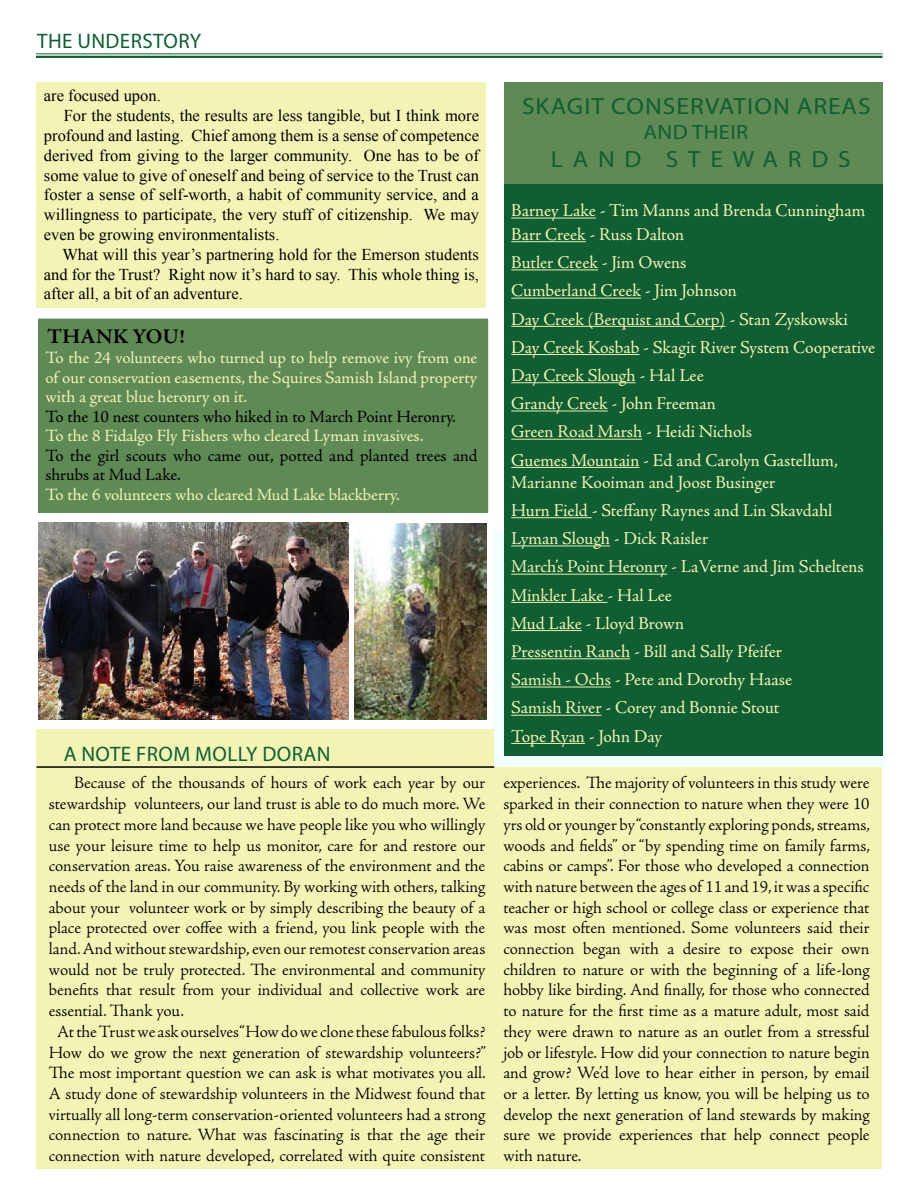
<style>
.page{position:relative;width:918px;height:1188px;background:#fff}
.page>*{position:absolute;margin:0;border:0;box-sizing:border-box;transform-origin:0 0}
.t1{font:23.55px "Myriad Pro";letter-spacing:.04em;color:#105e32;scale:1.09 1}
.t2{font:21px "Myriad Pro";letter-spacing:.02em;color:#105e32}
.t3{font:700 21px "Adobe Jenson Pro";color:#000}
.t4{font:20.7px "Myriad Pro";letter-spacing:.02em;color:#105e32;scale:1.09 1}
.t5{font:18.15px/28.2px "Adobe Jenson Pro";letter-spacing:-.005em;color:#f3f3b6}
.t6{font:300 17.25px/20.7px "Adobe Jenson Pro";letter-spacing:-.005em;color:#000;text-align:justify}
.t7{font:17.25px/19.5px "Adobe Jenson Pro";letter-spacing:-.005em;color:#f3f3b6;text-align:justify}
.t8{font:17.25px/19.5px "Adobe Jenson Pro";letter-spacing:-.005em;color:#010101}
.t9{font:17.25px "Adobe Jenson Pro";letter-spacing:-.005em;color:#000}
.t10{font:16.5px "Times New Roman";color:#000}
</style>
<div class="page">
<div style="left:36px;top:730px;width:846px;height:439px;background:#f3f3b6"></div>
<div style="left:494px;top:530px;width:392px;height:237px;background:#f2ffff"></div>
<div style="left:37px;top:318px;width:452px;height:196px;background:#5f8a55"></div>
<div style="left:36px;top:317px;width:454px;height:198px;border:2px solid #fff"></div>
<hr style="left:36px;top:53px;width:846px;height:1px;background:#105e32">
<hr style="left:36px;top:56px;width:846px;height:2px;background:#105e32">
<hr style="left:36px;top:766px;width:458px;height:2px;background:#000">
<div style="left:504px;top:82px;width:378px;height:113px;background:#5f8a55"></div>
<div style="left:504px;top:185px;width:378px;height:571px;background:#105e32"></div>
<hr style="left:511px;top:218px;width:85px;height:1px;background:#f3f3b6">
<hr style="left:511px;top:241px;width:75px;height:1px;background:#f3f3b6">
<hr style="left:511px;top:269px;width:87px;height:1px;background:#f3f3b6">
<hr style="left:511px;top:298px;width:130px;height:1px;background:#f3f3b6">
<hr style="left:511px;top:326px;width:215px;height:1px;background:#f3f3b6">
<hr style="left:511px;top:354px;width:128px;height:1px;background:#f3f3b6">
<hr style="left:511px;top:382px;width:125px;height:1px;background:#f3f3b6">
<hr style="left:511px;top:411px;width:97px;height:1px;background:#f3f3b6">
<hr style="left:511px;top:439px;width:131px;height:1px;background:#f3f3b6">
<hr style="left:511px;top:467px;width:128px;height:1px;background:#f3f3b6">
<hr style="left:511px;top:517px;width:81px;height:1px;background:#f3f3b6">
<hr style="left:511px;top:545px;width:99px;height:1px;background:#f3f3b6">
<hr style="left:511px;top:574px;width:156px;height:1px;background:#f3f3b6">
<hr style="left:511px;top:602px;width:97px;height:1px;background:#f3f3b6">
<hr style="left:511px;top:630px;width:71px;height:1px;background:#f3f3b6">
<hr style="left:511px;top:658px;width:119px;height:1px;background:#f3f3b6">
<hr style="left:511px;top:687px;width:100px;height:1px;background:#f3f3b6">
<hr style="left:511px;top:715px;width:91px;height:1px;background:#f3f3b6">
<hr style="left:511px;top:743px;width:74px;height:1px;background:#f3f3b6">
<div style="left:36px;top:82px;width:450px;height:226px;background:#f3f3b6"></div>
<img style="left:38px;top:523px;width:311px;height:197px">
<img style="left:355px;top:524px;width:131px;height:196px">
<p class="t2" style="left:37px;top:28px;width:68px">THE UNDER</p>
<p class="t2" style="left:142px;top:28px;width:60px">STORY</p>
<p class="t10" style="left:44px;top:85px;width:118px">are focused upon.</p>
<p class="t10" style="left:64px;top:105px;width:417px">For the students, the results are less tangible, but I think more</p>
<p class="t10" style="left:44px;top:124px;width:437px">profound and lasting. Chief among them is a sense of competence</p>
<p class="t10" style="left:44px;top:144px;width:437px">derived from giving to the larger community. One has to be of</p>
<p class="t10" style="left:44px;top:164px;width:437px">some value to give of oneself and being of service to the Trust can</p>
<p class="t10" style="left:44px;top:184px;width:436px">foster a sense of self-worth, a habit of community service, and a</p>
<p class="t10" style="left:44px;top:204px;width:437px">willingness to participate, the very stuff of citizenship. We may</p>
<p class="t10" style="left:44px;top:223px;width:237px">even be growing environmentalists.</p>
<p class="t10" style="left:62px;top:243px;width:418px">What will this year’s partnering hold for the Emerson students</p>
<p class="t10" style="left:44px;top:263px;width:437px">and for the Trust? Right now it’s hard to say. This whole thing is,</p>
<p class="t10" style="left:44px;top:283px;width:200px">after all, a bit of an adventure.</p>
<p class="t3" style="left:47px;top:324px;width:18px">THAN</p>
<p class="t3" style="left:113px;top:324px;width:73px">K YOU !</p>
<p class="t7" style="left:45px;top:349px;width:434px">To the 24 volunteers who turned up to help remove ivy from one of our conservation easements, the Squires Samish Island property with a great blue heronry on it.</p>
<p class="t9" style="left:45px;top:407px;width:412px">To the 10 nest counters who hiked in to March Point Heronry.</p>
<p class="t7" style="left:45px;top:427px;width:380px">To the 8 Fidalgo Fly Fishers who cleared Lyman invasives.</p>
<p class="t8" style="left:45px;top:446px;width:434px">To the girl scouts who came out, potted and planted trees and shrubs at Mud Lake.</p>
<p class="t7" style="left:45px;top:485px;width:356px">To the 6 volunteers who cleared Mud Lake blackberry.</p>
<p class="t2" style="left:64px;top:741px;width:268px">A NOTE FROM MOLLY DORAN</p>
<p class="t6" style="left:74px;top:773px;width:413px">Because of the thousands of hours of work each year by our</p>
<p class="t6" style="left:49px;top:794px;width:438px">stewardship volunteers, our land trust is able to do much more. We</p>
<p class="t6" style="left:49px;top:814px;width:438px">can protect more land because we have people like you who willingly</p>
<p class="t6" style="left:49px;top:835px;width:438px">use your leisure time to help us monitor, care for and restore our</p>
<p class="t6" style="left:49px;top:856px;width:438px">conservation areas. You raise awareness of the environment and the</p>
<p class="t6" style="left:49px;top:876px;width:438px">needs of the land in our community. By working with others, talking</p>
<p class="t6" style="left:49px;top:897px;width:438px">about your volunteer work or by simply describing the beauty of a</p>
<p class="t6" style="left:49px;top:918px;width:438px">place protected over coffee with a friend, you link people with the</p>
<p class="t6" style="left:49px;top:939px;width:438px">land. And without stewardship, even our remotest conservation areas</p>
<p class="t6" style="left:49px;top:959px;width:438px">would not be truly protected. The environmental and community</p>
<p class="t6" style="left:49px;top:980px;width:438px">benefits that result from your individual and collective work are</p>
<p class="t6" style="left:49px;top:1001px;width:137px">essential. Thank you.</p>
<p class="t6" style="left:57px;top:1021px;width:430px">At the Trust we ask ourselves “How do we clone these fabulous folks?</p>
<p class="t6" style="left:49px;top:1042px;width:439px">How do we grow the next generation of stewardship volunteers?”</p>
<p class="t6" style="left:49px;top:1063px;width:439px">The most important question we can ask is what motivates you all.</p>
<p class="t6" style="left:49px;top:1083px;width:438px">A study done of stewardship volunteers in the Midwest found that</p>
<p class="t6" style="left:49px;top:1104px;width:438px">virtually all long-term conservation-oriented volunteers had a strong</p>
<p class="t6" style="left:49px;top:1125px;width:438px">connection to nature. What was fascinating is that the age their</p>
<p class="t6" style="left:49px;top:1146px;width:438px">connection with nature developed, correlated with quite consistent</p>
<h1 class="t1" style="left:522px;top:92px;width:97px">SKAGIT CONSER</h1>
<h1 class="t1" style="left:705px;top:92px;width:113px">VATION AREAS</h1>
<p class="t4" style="left:643px;top:120px;width:96px">AND THEIR</p>
<h1 class="t1" style="left:551px;top:145px;width:42px">L AND</h1>
<h1 class="t1" style="left:666px;top:145px;width:63px">STEWARDS</h1>
<p class="t5" style="left:511px;top:199px;width:356px;line-height:23.7px">Barney Lake - Tim Manns and Brenda Cunningham<br>Barr Creek - Russ Dalton</p>
<p class="t5" style="left:511px;top:249px;width:366px">Butler Creek - Jim Owens<br>Cumberland Creek - Jim Johnson<br>Day Creek (Berquist and Corp) - Stan Zyskowski Day Creek Kosbab - Skagit River System Cooperative Day Creek Slough - Hal Lee<br>Grandy Creek - John Freeman<br>Green Road Marsh - Heidi Nichols<br>Guemes Mountain - Ed and Carolyn Gastellum,</p>
<p class="t5" style="left:511px;top:468px;width:354px">Marianne Kooiman and Joost Businger<br>Hurn Field - Steffany Raynes and Lin Skavdahl Lyman Slough - Dick Raisler<br>March’s Point Heronry - LaVerne and Jim Scheltens Minkler Lake - Hal Lee<br>Mud Lake - Lloyd Brown<br>Pressentin Ranch - Bill and Sally Pfeifer<br>Samish - Ochs - Pete and Dorothy Haase<br>Samish River - Corey and Bonnie Stout<br>Tope Ryan - John Day</p>
<p class="t6" style="left:503px;top:773px;width:368px">experiences. The majority of volunteers in this study were sparked in their connection to nature when they were 10 yrs old or younger by “constantly exploring ponds, streams, woods and fields” or “by spending time on family farms, cabins or camps”. For those who developed a connection with nature between the ages of 11 and 19, it was a specific teacher or high school or college class or experience that was most often mentioned. Some volunteers said their connection began with a desire to expose their own children to nature or with the beginning of a life-long hobby like birding. And finally, for those who connected to nature for the first time as a mature adult, most said they were drawn to nature as an outlet from a stressful job or lifestyle. How did your connection to nature begin and grow? We’d love to hear either in person, by email or a letter. By letting us know, you will be helping us to develop the next generation of land stewards by making sure we provide experiences that help connect people with nature.</p>
</div>
